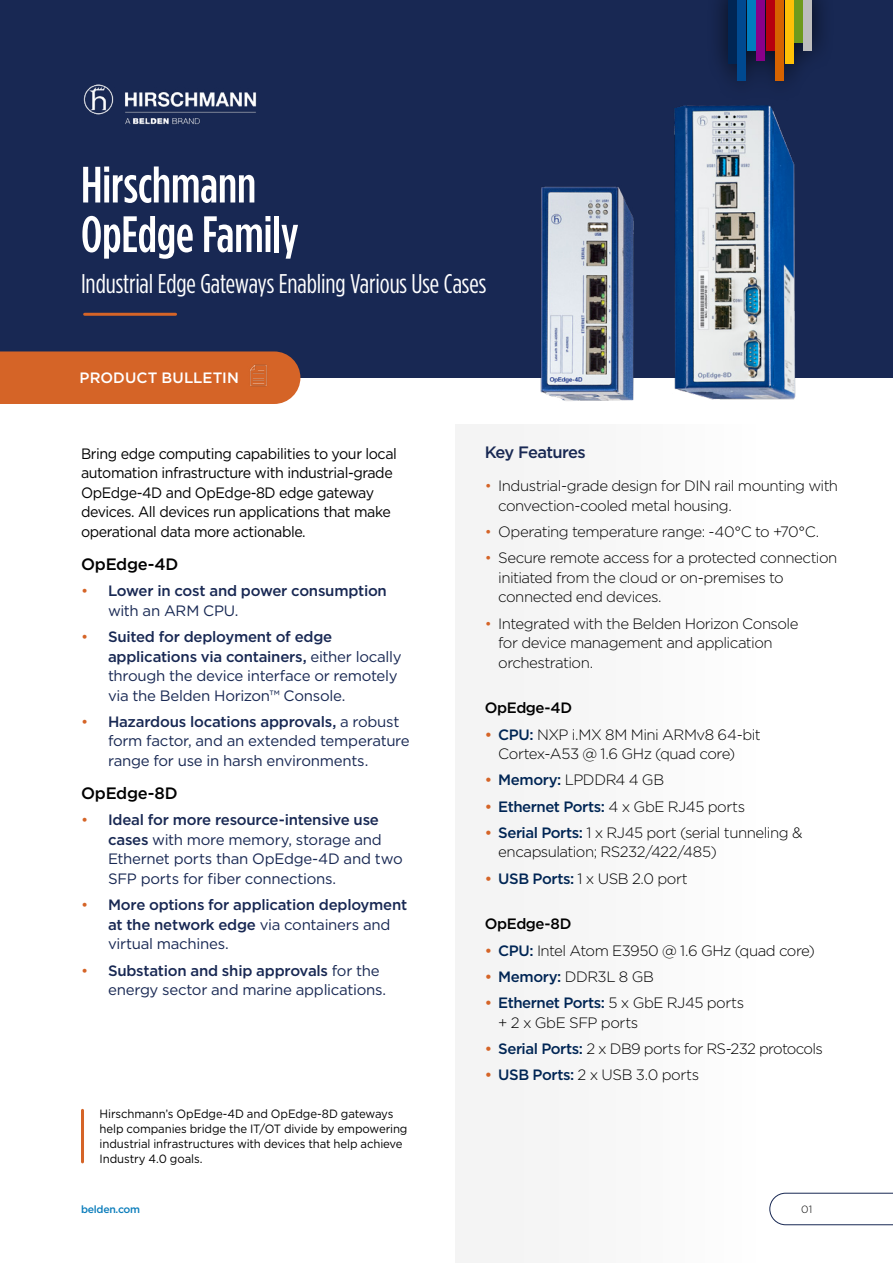
<style>
.page{position:relative;width:893px;height:1263px;background:#fff}
.page>*{position:absolute;margin:0;border:0;box-sizing:border-box;transform-origin:0 0}
.t1{font:500 51px/49.5px "Gotham Condensed";letter-spacing:-.005em;color:#fff}
.t2{font:27px "Gotham Condensed";letter-spacing:-.005em;color:#fff}
.t3{font:500 16.5px "Gotham";letter-spacing:-.02em;color:#000}
.t4{font:500 16.5px "Gotham";letter-spacing:-.045em;color:#182853}
.t5{font:300 15px/19.5px "Gotham";letter-spacing:-.035em;color:#000}
.t6{font:15px/19.5px "Gotham";letter-spacing:-.015em;color:#182853}
.t7{font:15px/19.5px "Gotham";letter-spacing:-.03em;color:#000;scale:.95 1}
.t8{font:500 15px/19.5px "Gotham";letter-spacing:-.015em;color:#182853}
.t9{font:500 15px "Gotham";letter-spacing:-.03em;color:#002554}
.t10{font:500 15px "Gotham";letter-spacing:-.03em;color:#000}
.t11{font:500 15px "Gotham";letter-spacing:.005em;color:#fff}
.t12{font:12px/15px "Gotham";letter-spacing:-.01em;color:#000;scale:.95 1}
.t13{font:500 10.5px "Gotham";letter-spacing:-.025em;color:#0b7dbb}
.t14{font:300 10.5px "Gotham";color:#000}
.s1{font-weight:400;color:#d56427}
.s2{font-weight:400}
.s3{color:#d56427}
.s4{font-weight:500}
.s5{font-weight:500;color:#d56427}
.s6{font-weight:500;color:#002554}
.s7{font-weight:300;color:#000}
</style>
<div class="page">
<div style="left:455px;top:424px;width:301px;height:839px;background:#f4f4f4"></div>
<div style="left:0;top:0;width:893px;height:378px;background:#182853"></div>
<div style="left:0;top:351px;width:300px;height:53px;background:#d56427"></div>
<img style="left:247px;top:364px;width:22px;height:22px">
<hr style="left:81px;top:1110px;width:3px;height:52px;background:#d56427">
<hr style="left:85px;top:313px;width:91px;height:3px;background:#d56427">
<img style="left:540px;top:186px;width:94px;height:215px">
<img style="left:674px;top:105px;width:122px;height:295px">
<svg style="left:769px;top:1193px;width:124px;height:32px"></svg>
<img style="left:83px;top:84px;width:174px;height:41px">
<div style="left:706px;top:0;width:128px;height:102px;background:#000;opacity:.75"></div>
<div style="left:766px;top:0;width:8px;height:51px;background:#b7000e"></div>
<div style="left:775px;top:0;width:9px;height:81px;background:#d66300"></div>
<div style="left:794px;top:0;width:8px;height:43px;background:#6e9a1c"></div>
<div style="left:757px;top:0;width:8px;height:61px;background:#890089"></div>
<div style="left:738px;top:0;width:8px;height:81px;background:#004990"></div>
<div style="left:785px;top:0;width:8px;height:64px;background:#ffc107"></div>
<div style="left:804px;top:0;width:8px;height:51px;background:#bdbdbd"></div>
<div style="left:747px;top:0;width:8px;height:51px;background:#007cbe"></div>
<div style="left:728px;top:0;width:8px;height:64px;background:#002554"></div>
<h1 class="t1" style="left:81px;top:160px;width:219px">Hirschmann<br>OpEdge Family</h1>
<h2 class="t2" style="left:81px;top:268px;width:407px">Industrial Edge Gateways Enabling Various Use Cases</h2>
<p class="t11" style="left:80px;top:368px;width:161px">PRODUCT BULLETIN</p>
<p class="t7" style="left:81px;top:443px;width:334px">Bring edge computing capabilities to your local automation infrastructure with industrial-grade OpEdge-4D and OpEdge-8D edge gateway devices. All devices run applications that make operational data more actionable.</p>
<p class="t3" style="left:81px;top:553px;width:99px">OpEdge‑4D</p>
<p class="t8" style="left:108px;top:581px;width:280px;text-indent:-27px"><span class="s1">•</span> Lower in cost and power consumption <span class="s2">with an ARM CPU.</span></p>
<p class="t6" style="left:108px;top:627px;width:295px;text-indent:-27px"><span class="s3">•</span> <span class="s4">Suited for deployment of edge applications via containers,</span> either locally through the device interface or remotely via the Belden Horizon™ Console.</p>
<p class="t6" style="left:108px;top:711px;width:303px;text-indent:-27px"><span class="s3">•</span> <span class="s4">Hazardous locations approvals,</span> a robust form factor, and an extended temperature range for use in harsh environments.</p>
<p class="t3" style="left:81px;top:782px;width:98px">OpEdge-8D</p>
<p class="t6" style="left:108px;top:810px;width:296px;text-indent:-27px"><span class="s3">•</span> <span class="s4">Ideal for more resource-intensive use cases</span> with more memory, storage and Ethernet ports than OpEdge-4D and two SFP ports for fiber connections.</p>
<p class="t8" style="left:108px;top:895px;width:301px;text-indent:-27px"><span class="s1">•</span> More options for application deployment at the network edge <span class="s2">via containers and virtual machines.</span></p>
<p class="t6" style="left:108px;top:960px;width:280px;text-indent:-27px"><span class="s3">•</span> <span class="s4">Substation and ship approvals</span> for the energy sector and marine applications.</p>
<p class="t12" style="left:100px;top:1106px;width:326px">Hirschmann’s OpEdge-4D and OpEdge-8D gateways help companies bridge the IT/OT divide by empowering industrial infrastructures with devices that help achieve Industry 4.0 goals.</p>
<p class="t13" style="left:81px;top:1202px;width:61px">belden.com</p>
<p class="t4" style="left:485px;top:442px;width:103px">Key Features</p>
<p class="t5" style="left:498px;top:476px;width:341px;text-indent:-14px"><span class="s3">•</span> Industrial-grade design for DIN rail mounting with convection-cooled metal housing.</p>
<p class="t5" style="left:485px;top:522px;width:336px"><span class="s3">•</span> Operating temperature range: -40°C to +70°C.</p>
<p class="t5" style="left:498px;top:548px;width:341px;text-indent:-14px"><span class="s3">•</span> Secure remote access for a protected connection initiated from the cloud or on-premises to connected end devices.</p>
<p class="t5" style="left:498px;top:613px;width:302px;text-indent:-14px"><span class="s3">•</span> Integrated with the Belden Horizon Console for device management and application orchestration.</p>
<p class="t10" style="left:485px;top:698px;width:89px">OpEdge-4D</p>
<p class="t5" style="left:498px;top:724px;width:264px;text-indent:-14px"><span class="s5">•</span> <span class="s6">CPU:</span> NXP i.MX 8M Mini ARMv8 64-bit<br>Cortex-A53 @ 1.6 GHz (quad core)</p>
<p class="t5" style="left:485px;top:770px;width:181px"><span class="s5">•</span> <span class="s6">Memory:</span> LPDDR4 4 GB</p>
<p class="t9" style="left:485px;top:796px;width:262px"><span class="s3">•</span> Ethernet Ports: <span class="s7">4 x GbE RJ45 ports</span></p>
<p class="t5" style="left:498px;top:822px;width:306px;text-indent:-14px"><span class="s5">•</span> <span class="s6">Serial Ports:</span> 1 x RJ45 port (serial tunneling &amp; encapsulation; RS232/422/485)</p>
<p class="t5" style="left:485px;top:868px;width:205px"><span class="s5">•</span> <span class="s6">USB Ports:</span> 1 x USB 2.0 port</p>
<p class="t10" style="left:485px;top:914px;width:88px">OpEdge-8D</p>
<p class="t5" style="left:485px;top:940px;width:332px"><span class="s5">•</span> <span class="s6">CPU:</span> Intel Atom E3950 @ 1.6 GHz (quad core)</p>
<p class="t5" style="left:485px;top:966px;width:171px"><span class="s5">•</span> <span class="s6">Memory:</span> DDR3L 8 GB</p>
<p class="t5" style="left:498px;top:993px;width:248px;text-indent:-14px"><span class="s5">•</span> <span class="s6">Ethernet Ports:</span> 5 x GbE RJ45 ports + 2 x GbE SFP ports</p>
<p class="t5" style="left:485px;top:1038px;width:340px"><span class="s5">•</span> <span class="s6">Serial Ports:</span> 2 x DB9 ports for RS-232 protocols</p>
<p class="t5" style="left:485px;top:1065px;width:216px"><span class="s5">•</span> <span class="s6">USB Ports:</span> 2 x USB 3.0 ports</p>
<p class="t14" style="left:801px;top:1203px;width:12px">01</p>
</div>
